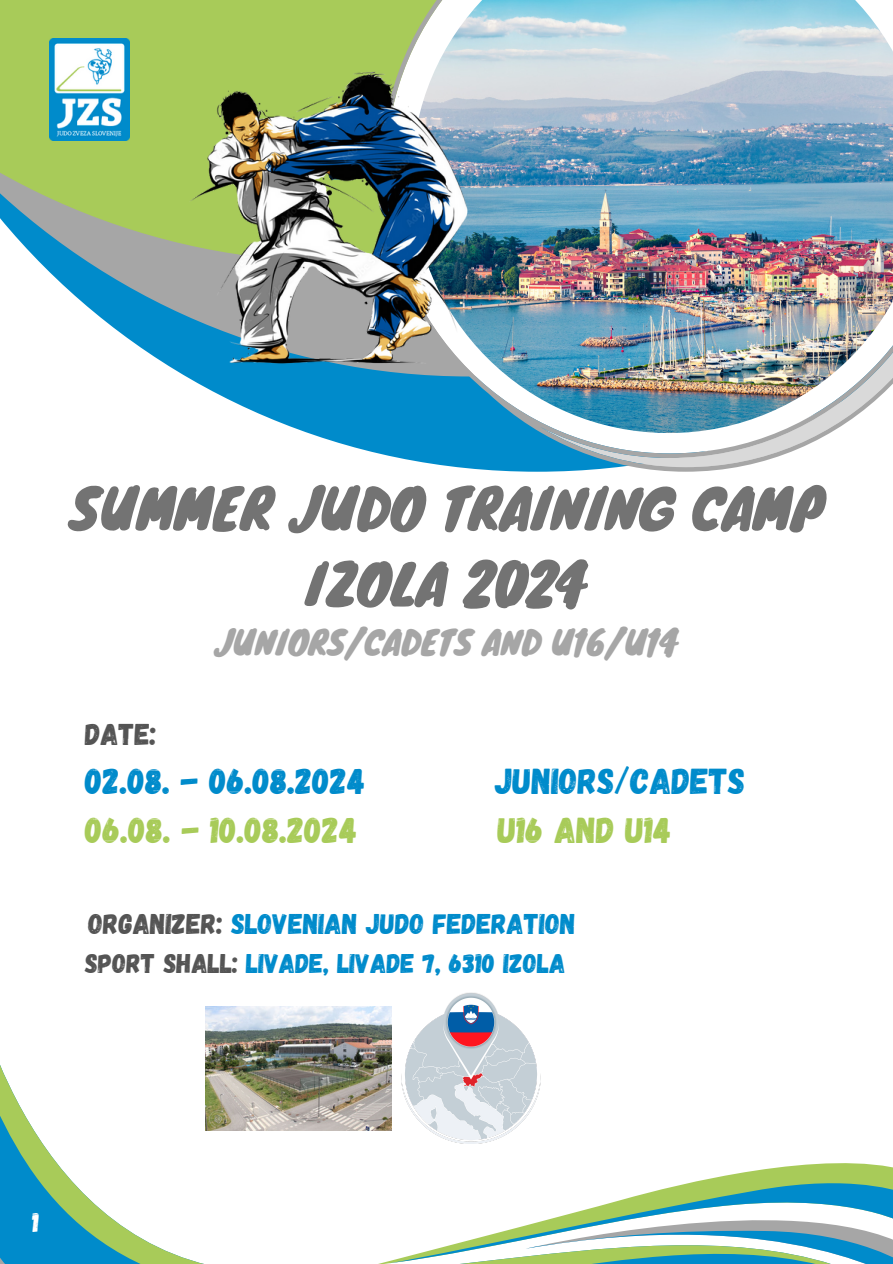
<style>
.page{position:relative;width:893px;height:1264px;background:#fff}
.page>*{position:absolute;margin:0;border:0;box-sizing:border-box;transform-origin:0 0}
.t1{font:54.45px/75.3px "Knewave";color:#737373;text-align:center}
.t2{font:36px "Gagalin";color:#008bcb}
.t3{font:36px "Gagalin";color:#a8cb59}
.t4{font:32.7px "Knewave";color:#a6a6a6}
.t5{font:30px "Gagalin";color:#545454}
.t6{font:28.5px "Gagalin";color:#008bcb}
.t7{font:27px "Gagalin";color:#008bcb}
.t8{font:27px "Gagalin";color:#fff}
.s1{color:#545454}
</style>
<div class="page">
<svg style="left:234px;top:402px;width:147px;height:52px;fill:#008bcb"></svg>
<svg style="left:39px;top:262px;width:94px;height:80px"></svg>
<svg style="left:0;top:0;width:381px;height:262px;fill:#a8cb59"></svg>
<svg style="left:381px;top:0;width:449px;height:471px"></svg>
<img style="left:412px;top:0;width:480px;height:433px">
<img style="left:50px;top:38px;width:79px;height:102px">
<img style="left:133px;top:26px;width:376px;height:376px">
<svg style="left:0;top:1006px;width:541px;height:257px"></svg>
<svg style="left:373px;top:1147px;width:519px;height:116px"></svg>
<svg style="left:388px;top:1175px;width:504px;height:88px"></svg>
<img style="left:206px;top:1006px;width:185px;height:123px">
<img style="left:401px;top:992px;width:139px;height:151px">
<h2 class="t1" style="left:69px;top:469px;width:756px">SUMMER JUDO TRAINING CAMP<br>IZOLA 2024</h2>
<h3 class="t4" style="left:214px;top:615px;width:466px">JUNIORS/CADETS AND U16/U14</h3>
<h4 class="t5" style="left:85px;top:715px;width:73px">DATE:</h4>
<h4 class="t2" style="left:85px;top:757px;width:281px">02.08. - 06.08.2024</h4>
<h4 class="t2" style="left:495px;top:757px;width:252px">JUNIORS/CADETS</h4>
<h4 class="t3" style="left:85px;top:807px;width:274px">06.08. - 10.08.2024</h4>
<h4 class="t3" style="left:498px;top:807px;width:175px">U16 AND U14</h4>
<p class="t6" style="left:88px;top:905px;width:488px"><span class="s1">ORGANIZER:</span> SLOVENIAN JUDO FEDERATION</p>
<p class="t7" style="left:85px;top:945px;width:482px"><span class="s1">SPORT SHALL:</span> LIVADE, LIVADE 7, 6310 IZOLA</p>
<p class="t8" style="left:32px;top:1205px;width:8px">1</p>
</div>
